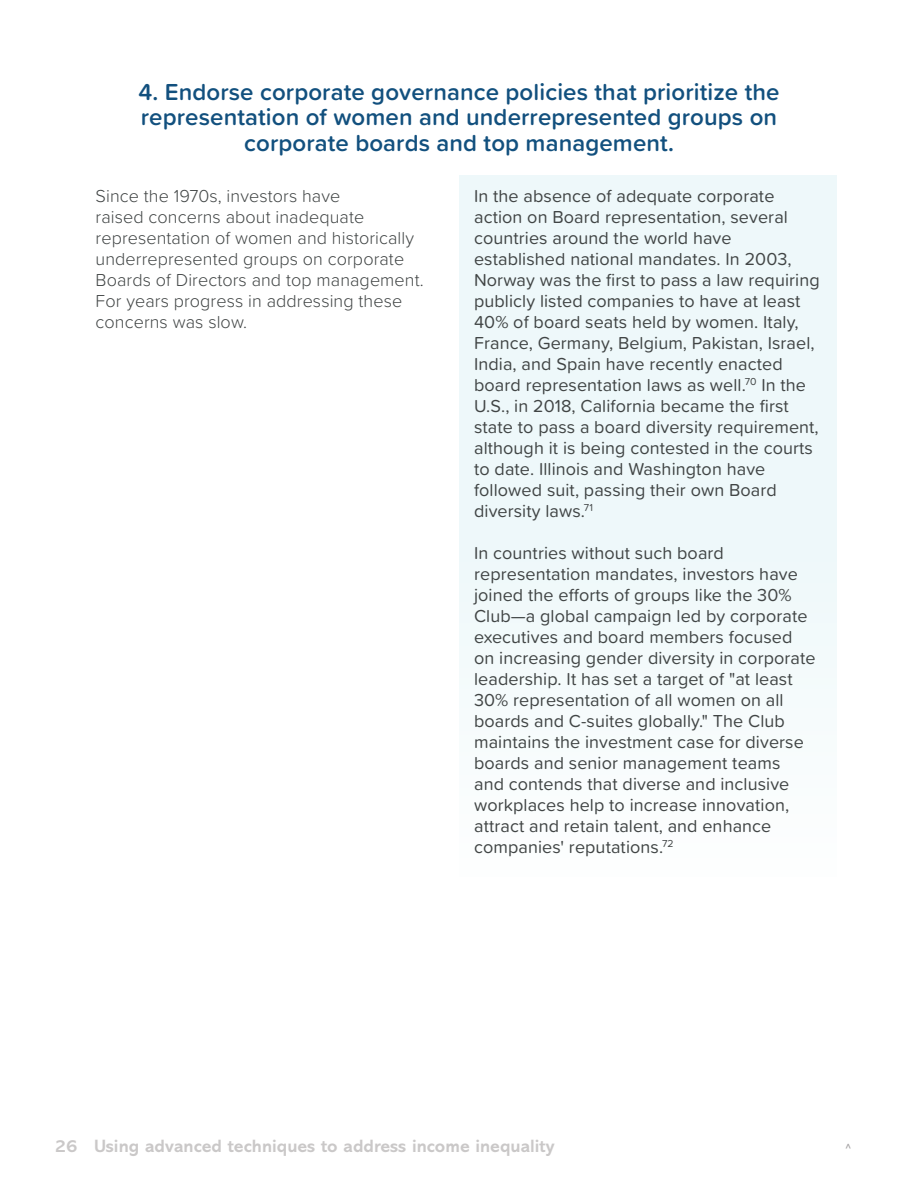
<style>
.page{position:relative;width:918px;height:1188px;background:#fff}
.page>*{position:absolute;margin:0;border:0;box-sizing:border-box;transform-origin:0 0}
.TIIP-BODY_TITLE_11-2{font:600 24px/25.5px "Proxima Soft";letter-spacing:.005em;color:#12507e;text-align:center}
.BODY-TIIP-2-8-21{font:18px/21px "Proxima Soft";letter-spacing:.005em;color:#414545}
.BODY-TIIP-2-8-21-2{font:300 18px/21px "Proxima Soft";letter-spacing:.005em;color:#414545}
.Box_Header_Text{font:700 18px "Abadi MT Pro";color:#cac8c8}
.Box_Header_Text-2{font:700 12px "Abadi MT Pro";color:#a4a2a3}
</style>
<div class="page">
<div style="left:459px;top:176px;width:378px;height:702px;background:linear-gradient(to right,#f2f9fb,#f2f9fb)"></div>
<p class="TIIP-BODY_TITLE_11-2" style="left:138px;top:78px;width:643px">4. Endorse corporate governance policies that prioritize the representation of women and underrepresented groups on corporate boards and top management.</p>
<p class="BODY-TIIP-2-8-21" style="left:474px;top:185px;width:347px">In the absence of adequate corporate action on Board representation, several countries around the world have established national mandates. In 2003, Norway was the first to pass a law requiring publicly listed companies to have at least 40% of board seats held by women. Italy, France, Germany, Belgium, Pakistan, Israel, India, and Spain have recently enacted board representation laws as well.<sup>70</sup> In the U.S., in 2018, California became the first state to pass a board diversity requirement, although it is being contested in the courts to date. Illinois and Washington have followed suit, passing their own Board diversity laws.<sup>71</sup></p>
<p class="BODY-TIIP-2-8-21" style="left:474px;top:542px;width:343px">In countries without such board representation mandates, investors have joined the efforts of groups like the 30% Club—a global campaign led by corporate executives and board members focused on increasing gender diversity in corporate leadership. It has set a target of "at least 30% representation of all women on all boards and C-suites globally." The Club maintains the investment case for diverse boards and senior management teams<br>and contends that diverse and inclusive workplaces help to increase innovation, attract and retain talent, and enhance companies' reputations.<sup>72</sup></p>
<p class="BODY-TIIP-2-8-21-2" style="left:96px;top:185px;width:330px">Since the 1970s, investors have<br>raised concerns about inadequate representation of women and historically underrepresented groups on corporate Boards of Directors and top management.<br>For years progress in addressing these concerns was slow.</p>
<p class="Box_Header_Text" style="left:55px;top:1136px;width:24px">26</p>
<p class="Box_Header_Text" style="left:94px;top:1136px;width:462px">Using advanced techniques to address income inequality</p>
<p class="Box_Header_Text-2" style="left:846px;top:1141px;width:7px">^</p>
</div>
